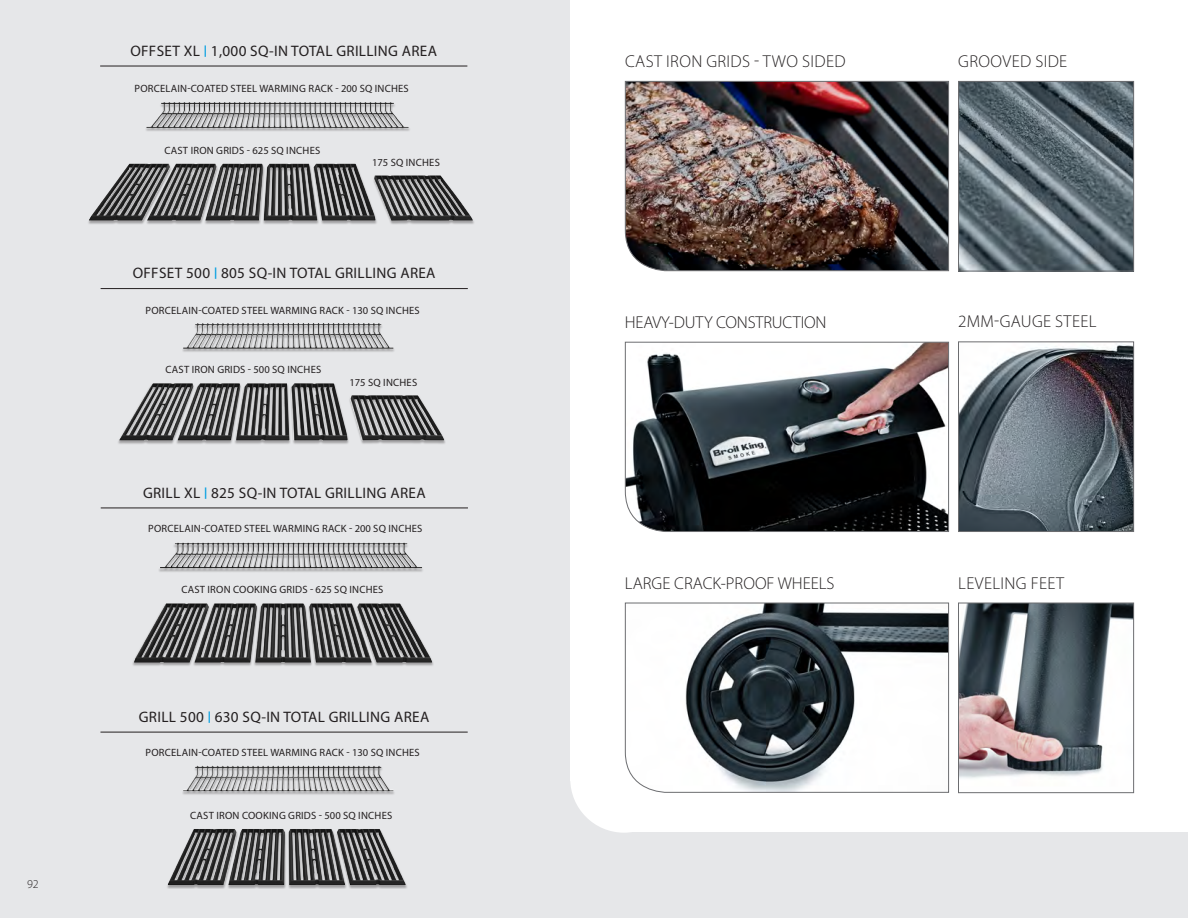
<style>
.page{position:relative;width:1188px;height:918px;background:#fff}
.page>*{position:absolute;margin:0;border:0;box-sizing:border-box;transform-origin:0 0}
.Spec_Bullets{font:300 17.25px "Myriad Pro";letter-spacing:.02em;color:#231f20}
.Spec_Bullets-2{font:300 17.25px "Myriad Pro";color:#231f20}
.Spec_Bullets-3{font:300 17.25px "Myriad Pro";letter-spacing:-.01em;color:#231f20}
.t1{font:15.15px "Myriad Pro";letter-spacing:.02em;color:#231f20}
.t2{font:300 12px "Myriad Pro";color:#231f20}
.Spec_Bullets-4{font:10.65px "Myriad Pro";letter-spacing:.02em;color:#231f20}
.s1{font-weight:700;font-size:11.4px;color:#009ee1}
</style>
<div class="page">
<div style="left:0;top:833px;width:1188px;height:85px;background:#e6e7e9"></div>
<div style="left:0;top:0;width:570px;height:918px;background:#e6e7e9"></div>
<div style="left:472px;top:751px;width:152px;height:147px;background:#e6e7e9"></div>
<div style="left:570px;top:725px;width:108px;height:108px;background:#fff;border-radius:50%"></div>
<div style="left:570px;top:0;width:45px;height:780px;background:#fff"></div>
<svg style="left:625px;top:602px;width:324px;height:191px"></svg>
<img style="left:960px;top:605px;width:172px;height:174px">
<div style="left:958px;top:603px;width:176px;height:190px;border:1px solid #6c6d70"></div>
<svg style="left:625px;top:341px;width:324px;height:191px"></svg>
<img style="left:960px;top:343px;width:172px;height:187px">
<div style="left:958px;top:341px;width:176px;height:191px;border:1px solid #6c6d70"></div>
<img style="left:625px;top:81px;width:324px;height:190px">
<img style="left:960px;top:83px;width:172px;height:186px">
<div style="left:958px;top:81px;width:176px;height:190px;border:1px solid #6c6d70"></div>
<hr style="left:101px;top:288px;width:367px;height:1px;background:#231f20">
<div style="left:117px;top:383px;width:329px;height:61px;background:#231f20;opacity:.36"></div>
<img style="left:177px;top:383px;width:171px;height:57px">
<hr style="left:101px;top:508px;width:367px;height:1px;background:#231f20">
<div style="left:132px;top:604px;width:302px;height:63px;background:#231f20;opacity:.36"></div>
<img style="left:255px;top:603px;width:178px;height:60px">
<hr style="left:100px;top:732px;width:368px;height:1px;background:#231f20">
<div style="left:166px;top:829px;width:242px;height:60px;background:#231f20;opacity:.36"></div>
<img style="left:167px;top:829px;width:239px;height:56px">
<div style="left:158px;top:543px;width:266px;height:29px;background:#231f20;opacity:.36"></div>
<img style="left:160px;top:543px;width:262px;height:25px">
<div style="left:182px;top:323px;width:213px;height:30px;background:#231f20;opacity:.36"></div>
<img style="left:183px;top:323px;width:210px;height:26px">
<div style="left:182px;top:766px;width:213px;height:29px;background:#231f20;opacity:.36"></div>
<img style="left:183px;top:765px;width:210px;height:26px">
<hr style="left:100px;top:66px;width:367px;height:1px;background:#231f20">
<div style="left:145px;top:103px;width:265px;height:29px;background:#231f20;opacity:.36"></div>
<img style="left:146px;top:102px;width:263px;height:26px">
<div style="left:87px;top:164px;width:387px;height:61px;background:#231f20;opacity:.36"></div>
<img style="left:205px;top:163px;width:171px;height:58px">
<p class="t2" style="left:27px;top:877px;width:13px">92</p>
<p class="t1" style="left:131px;top:41px;width:308px">OFFSET XL <span class="s1">|</span> 1,000 SQ-IN TOTAL GRILLING AREA</p>
<p class="Spec_Bullets-4" style="left:135px;top:82px;width:276px">PORCELAIN-COATED STEEL WARMING RACK - 200 SQ INCHES</p>
<p class="Spec_Bullets-4" style="left:164px;top:144px;width:157px">CAST IRON GRIDS - 625 SQ INCHES</p>
<p class="Spec_Bullets-4" style="left:372px;top:156px;width:69px">175 SQ INCHES</p>
<p class="t1" style="left:133px;top:264px;width:304px">OFFSET 500 <span class="s1">|</span> 805 SQ-IN TOTAL GRILLING AREA</p>
<p class="Spec_Bullets-4" style="left:146px;top:303px;width:276px">PORCELAIN-COATED STEEL WARMING RACK - 130 SQ INCHES</p>
<p class="Spec_Bullets-4" style="left:166px;top:363px;width:157px">CAST IRON GRIDS - 500 SQ INCHES</p>
<p class="Spec_Bullets-4" style="left:349px;top:376px;width:69px">175 SQ INCHES</p>
<p class="t1" style="left:143px;top:483px;width:284px">GRILL XL <span class="s1">|</span> 825 SQ-IN TOTAL GRILLING AREA</p>
<p class="Spec_Bullets-4" style="left:148px;top:522px;width:276px">PORCELAIN-COATED STEEL WARMING RACK - 200 SQ INCHES</p>
<p class="Spec_Bullets-4" style="left:181px;top:583px;width:204px">CAST IRON COOKING GRIDS - 625 SQ INCHES</p>
<p class="t1" style="left:139px;top:707px;width:292px">GRILL 500 <span class="s1">|</span> 630 SQ-IN TOTAL GRILLING AREA</p>
<p class="Spec_Bullets-4" style="left:146px;top:746px;width:276px">PORCELAIN-COATED STEEL WARMING RACK - 130 SQ INCHES</p>
<p class="Spec_Bullets-4" style="left:190px;top:809px;width:204px">CAST IRON COOKING GRIDS - 500 SQ INCHES</p>
<p class="Spec_Bullets" style="left:625px;top:51px;width:222px">CAST IRON GRIDS - TWO SIDED</p>
<p class="Spec_Bullets" style="left:958px;top:51px;width:110px">GROOVED SIDE</p>
<p class="Spec_Bullets-3" style="left:625px;top:312px;width:203px">HEAVY-DUTY CONSTRUCTION</p>
<p class="Spec_Bullets-2" style="left:625px;top:572px;width:211px">LARGE CRACK-PROOF WHEELS</p>
<p class="Spec_Bullets" style="left:958px;top:311px;width:140px">2MM-GAUGE STEEL</p>
<p class="Spec_Bullets" style="left:958px;top:572px;width:107px">LEVELING FEET</p>
</div>
